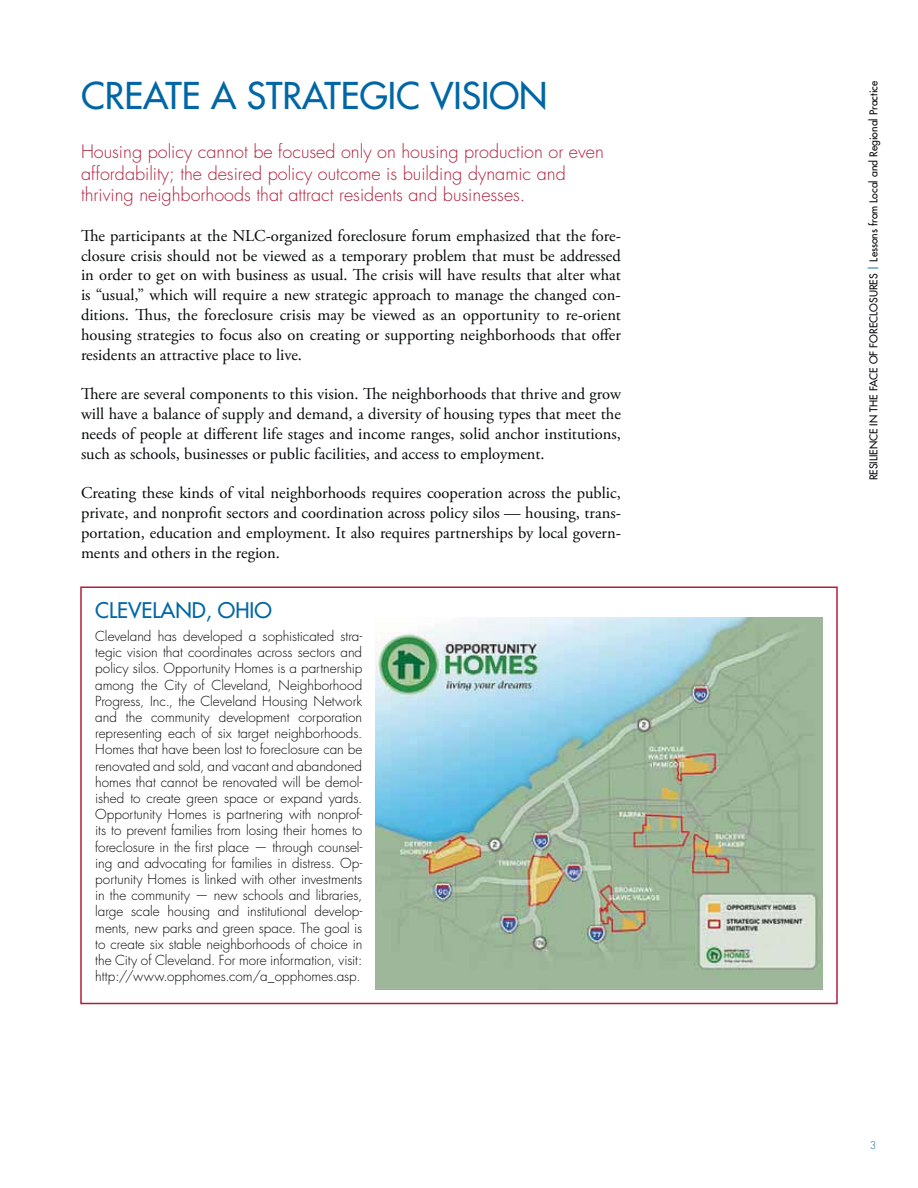
<style>
.page{position:relative;width:918px;height:1188px;background:#fff}
.page>*{position:absolute;margin:0;border:0;box-sizing:border-box;transform-origin:0 0}
.t1{font:36px "Futura";color:#0066a5}
.t2{font:21px "Futura";color:#0066a5}
.t3{font:300 18px/21.6px "Futura";color:#b31e3b}
.t4{font:16.5px/19.8px "Adobe Garamond Pro";color:#040809;text-align:justify}
.t5{font:300 13.5px/16.2px "Futura";letter-spacing:.005em;color:#040809;text-align:justify}
.t6{font:10.5px "Futura";color:#040809}
.t7{font:300 10.5px "Futura";color:#0066a5}
.s1{color:#0066a5}
</style>
<div class="page">
<div style="left:80px;top:586px;width:758px;height:418px;border:2px solid #b31e3b"></div>
<img style="left:376px;top:617px;width:447px;height:372px">
<h1 class="t1" style="left:81px;top:78px;width:468px">CREATE A STRATEGIC VISION</h1>
<p class="t3" style="left:81px;top:142px;width:524px">Housing policy cannot be focused only on housing production or even affordability; the desired policy outcome is building dynamic and thriving neighborhoods that attract residents and businesses.</p>
<p class="t4" style="left:81px;top:227px;width:542px">The participants at the NLC-organized foreclosure forum emphasized that the fore&shy;closure crisis should not be viewed as a temporary problem that must be addressed in order to get on with business as usual. The crisis will have results that alter what is “usual,” which will require a new strategic approach to manage the changed con&shy;ditions. Thus, the foreclosure crisis may be viewed as an opportunity to re-orient housing strategies to focus also on creating or supporting neighborhoods that offer residents an attractive place to live.</p>
<p class="t4" style="left:81px;top:385px;width:541px">There are several components to this vision. The neighborhoods that thrive and grow will have a balance of supply and demand, a diversity of housing types that meet the needs of people at different life stages and income ranges, solid anchor institutions, such as schools, businesses or public facilities, and access to employment.</p>
<p class="t4" style="left:81px;top:484px;width:542px">Creating these kinds of vital neighborhoods requires cooperation across the public, private, and nonprofit sectors and coordination across policy silos — housing, trans&shy;portation, education and employment. It also requires partnerships by local govern&shy;ments and others in the region.</p>
<p class="t2" style="left:95px;top:600px;width:178px">CLEVELAND, OHIO</p>
<p class="t5" style="left:95px;top:629px;width:269px">Cleveland has developed a sophisticated stra&shy;tegic vision that coordinates across sectors and policy silos. Opportunity Homes is a partnership among the City of Cleveland, Neighborhood Progress, Inc., the Cleveland Housing Network and the community development corporation representing each of six target neighborhoods.<br>Homes that have been lost to foreclosure can be renovated and sold, and vacant and abandoned homes that cannot be renovated will be demol&shy;ished to create green space or expand yards.<br>Opportunity Homes is partnering with nonprof&shy;its to prevent families from losing their homes to foreclosure in the first place — through counsel&shy;ing and advocating for families in distress. Op&shy;portunity Homes is linked with other investments in the community — new schools and libraries, large scale housing and institutional develop&shy;ments, new parks and green space. The goal is to create six stable neighborhoods of choice in the City of Cleveland. For more information, visit: http://www.opphomes.com/a_opphomes.asp.</p>
<p class="t6" style="left:868px;top:480px;width:401px;rotate:-90deg">RESILIENCE IN THE FACE OF FORECLOSURES <span class="s1">|</span> Lessons from Local and Regional Practice</p>
<p class="t7" style="left:870px;top:1140px;width:8px">3</p>
</div>
